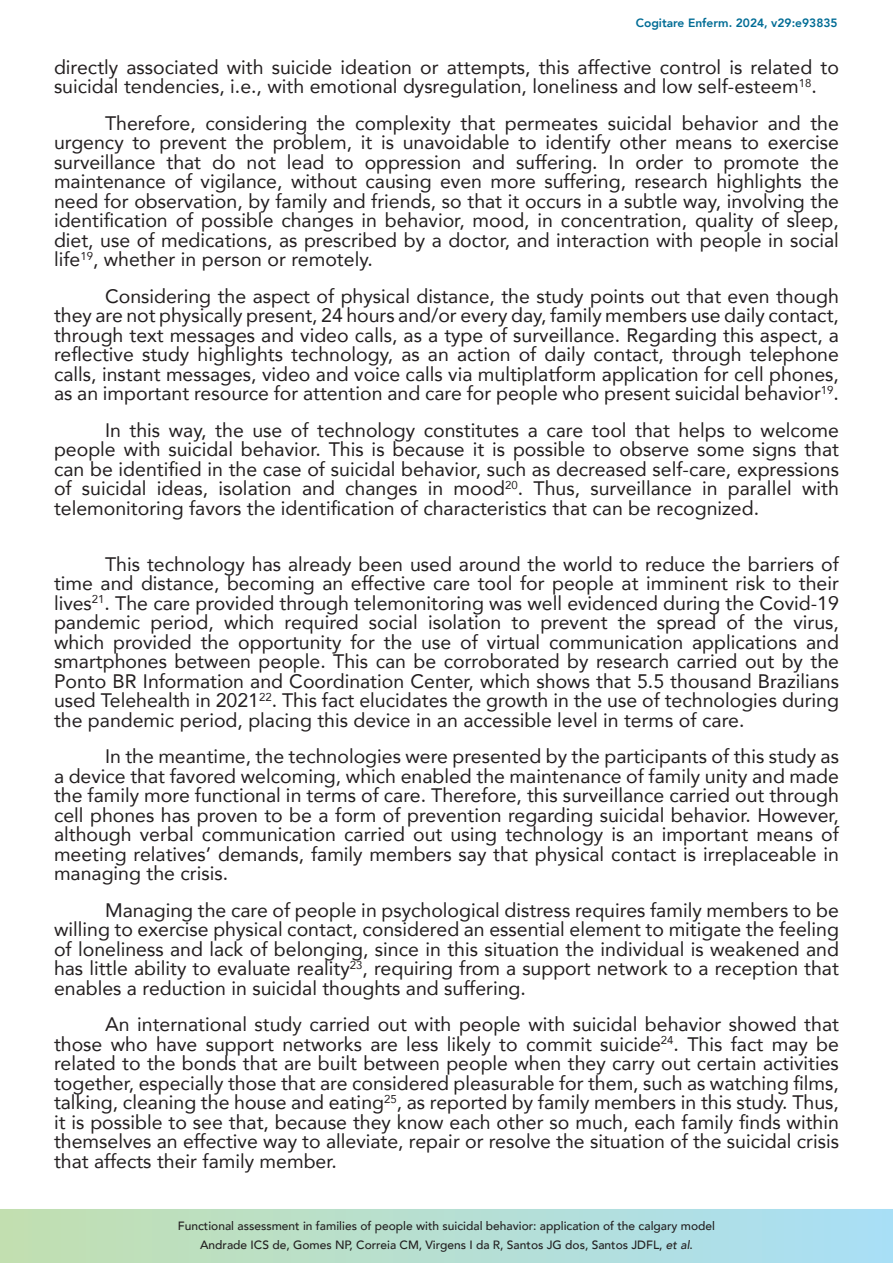
<style>
.page{position:relative;width:893px;height:1263px;background:#fff}
.page>*{position:absolute;margin:0;border:0;box-sizing:border-box;transform-origin:0 0}
.t1{font:19.5px/19.5px "Avenir";color:#231f20;text-align:justify}
.t2{font:500 12px/18.6px "Avenir";color:#231f20;text-align:center}
.t3{font:800 12px "Avenir";color:#006c95}
.s1{font-style:italic}
</style>
<div class="page">
<svg style="left:0;top:1209px;width:893px;height:54px;background:#b6dfd2"></svg>
<p class="t3" style="left:636px;top:12px;width:203px">Cogitare Enferm. 2024, v29:e93835</p>
<p class="t1" style="left:54px;top:56px;width:786px">directly associated with suicide ideation or attempts, this affective control is related to suicidal tendencies, i.e., with emotional dysregulation, loneliness and low self-esteem<sup>18</sup>.</p>
<p class="t1" style="left:54px;top:112px;width:786px;text-indent:51px">Therefore, considering the complexity that permeates suicidal behavior and the urgency to prevent the problem, it is unavoidable to identify other means to exercise surveillance that do not lead to oppression and suffering. In order to promote the maintenance of vigilance, without causing even more suffering, research highlights the need for observation, by family and friends, so that it occurs in a subtle way, involving the identification of possible changes in behavior, mood, in concentration, quality of sleep, diet, use of medications, as prescribed by a doctor, and interaction with people in social life<sup>19</sup>, whether in person or remotely.</p>
<p class="t1" style="left:54px;top:285px;width:786px;text-indent:51px">Considering the aspect of physical distance, the study points out that even though they are not physically present, 24 hours and/or every day, family members use daily contact, through text messages and video calls, as a type of surveillance. Regarding this aspect, a reflective study highlights technology, as an action of daily contact, through telephone calls, instant messages, video and voice calls via multiplatform application for cell phones, as an important resource for attention and care for people who present suicidal behavior<sup>19</sup>.</p>
<p class="t1" style="left:54px;top:419px;width:787px;text-indent:51px">In this way, the use of technology constitutes a care tool that helps to welcome people with suicidal behavior. This is because it is possible to observe some signs that can be identified in the case of suicidal behavior, such as decreased self-care, expressions of suicidal ideas, isolation and changes in mood<sup>20</sup>. Thus, surveillance in parallel with telemonitoring favors the identification of characteristics that can be recognized.</p>
<p class="t1" style="left:54px;top:553px;width:787px;text-indent:51px">This technology has already been used around the world to reduce the barriers of time and distance, becoming an effective care tool for people at imminent risk to their lives<sup>21</sup>. The care provided through telemonitoring was well evidenced during the Covid-19 pandemic period, which required social isolation to prevent the spread of the virus, which provided the opportunity for the use of virtual communication applications and smartphones between people. This can be corroborated by research carried out by the Ponto BR Information and Coordination Center, which shows that 5.5 thousand Brazilians used Telehealth in 2021<sup>22</sup>. This fact elucidates the growth in the use of technologies during the pandemic period, placing this device in an accessible level in terms of care.</p>
<p class="t1" style="left:54px;top:746px;width:786px;text-indent:51px">In the meantime, the technologies were presented by the participants of this study as a device that favored welcoming, which enabled the maintenance of family unity and made the family more functional in terms of care. Therefore, this surveillance carried out through cell phones has proven to be a form of prevention regarding suicidal behavior. However, although verbal communication carried out using technology is an important means of meeting relatives’ demands, family members say that physical contact is irreplaceable in managing the crisis.</p>
<p class="t1" style="left:54px;top:899px;width:786px;text-indent:51px">Managing the care of people in psychological distress requires family members to be willing to exercise physical contact, considered an essential element to mitigate the feeling of loneliness and lack of belonging, since in this situation the individual is weakened and has little ability to evaluate reality<sup>23</sup>, requiring from a support network to a reception that enables a reduction in suicidal thoughts and suffering.</p>
<p class="t1" style="left:54px;top:1014px;width:786px;text-indent:51px">An international study carried out with people with suicidal behavior showed that those who have support networks are less likely to commit suicide<sup>24</sup>. This fact may be related to the bonds that are built between people when they carry out certain activities together, especially those that are considered pleasurable for them, such as watching films, talking, cleaning the house and eating<sup>25</sup>, as reported by family members in this study. Thus, it is possible to see that, because they know each other so much, each family finds within themselves an effective way to alleviate, repair or resolve the situation of the suicidal crisis that affects their family member.</p>
<p class="t2" style="left:178px;top:1216px;width:539px">Functional assessment in families of people with suicidal behavior: application of the calgary model<br>Andrade ICS de, Gomes NP, Correia CM, Virgens I da R, Santos JG dos, Santos JDFL, <span class="s1">et al</span>.</p>
</div>
